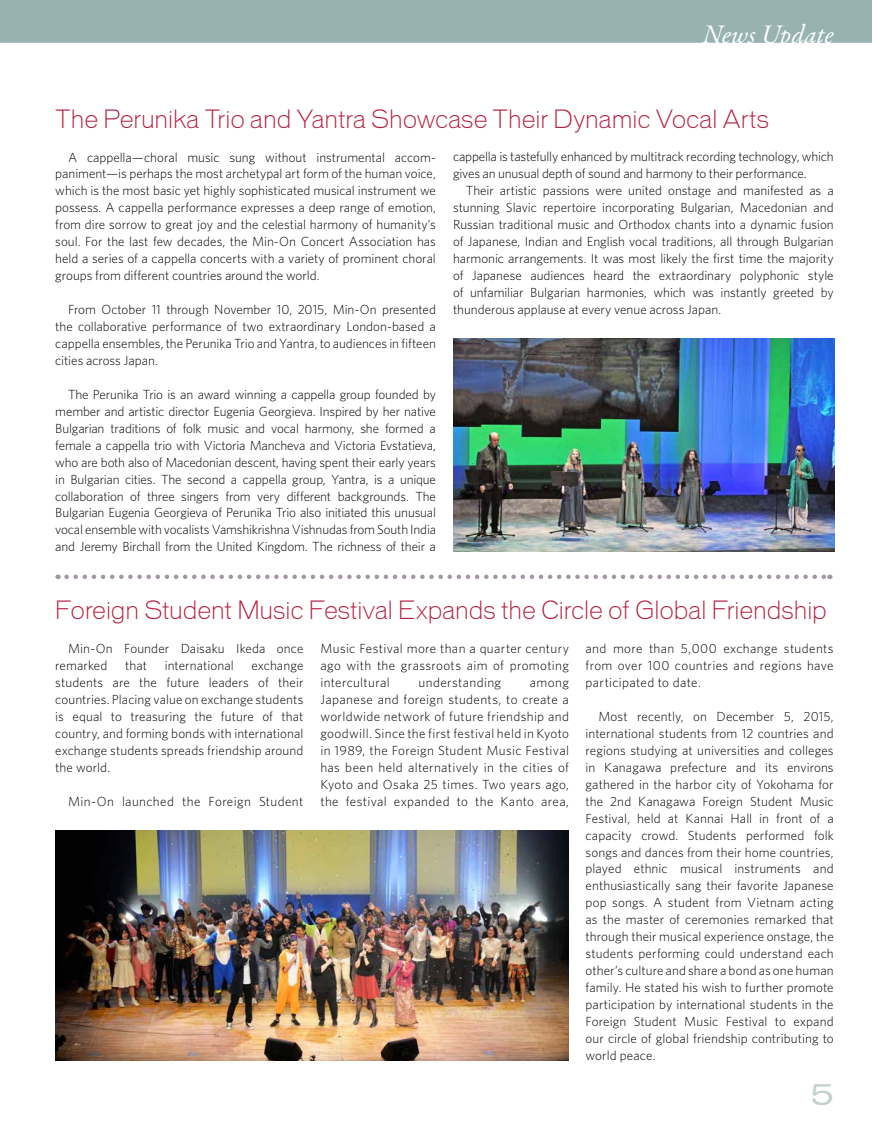
<style>
.page{position:relative;width:872px;height:1127px;background:#fff}
.page>*{position:absolute;margin:0;border:0;box-sizing:border-box;transform-origin:0 0}
.t1{font:italic 27px "Garamond Premr Pro";letter-spacing:-.005em;color:#fff}
.t2{font:expanded 27px "Vonnes";color:#c3d1d0}
.t3{font:300 24px "Vonnes";letter-spacing:-.005em;color:#b6203f}
.t4{font:300 13.2px/17px "Whitney HTF";color:#000;text-align:justify}
.t5{font:300 13.2px "Whitney HTF";letter-spacing:.03em;color:#000}
</style>
<div class="page">
<img style="left:55px;top:830px;width:513px;height:230px">
<img style="left:453px;top:339px;width:381px;height:212px">
<div style="left:0;top:0;width:872px;height:43px;background:#98b2b2"></div>
<svg style="left:66px;top:574px;width:764px;height:5px"></svg>
<h1 class="t1" style="left:702px;top:17px;width:133px">News Update</h1>
<h2 class="t3" style="left:55px;top:105px;width:715px">The Perunika Trio and Yantra Showcase Their Dynamic Vocal Arts</h2>
<p class="t4" style="left:55px;top:148px;width:382px;text-indent:13px">A cappella—choral music sung without instrumental accom&shy;paniment—is perhaps the most archetypal art form of the human voice, which is the most basic yet highly sophisticated musical instrument we possess. A cappella performance expresses a deep range of emotion, from dire sorrow to great joy and the celestial harmony of humanity’s soul. For the last few decades, the Min-On Concert Association has held a series of a cappella concerts with a variety of prominent choral groups from different countries around the world.</p>
<p class="t4" style="left:55px;top:301px;width:382px;text-indent:13px">From October 11 through November 10, 2015, Min-On presented the collaborative performance of two extraordinary London-based a cappella ensembles, the Perunika Trio and Yantra, to audiences in fifteen cities across Japan.</p>
<p class="t4" style="left:55px;top:385px;width:382px;text-indent:13px">The Perunika Trio is an award winning a cappella group founded by member and artistic director Eugenia Georgieva. Inspired by her native Bulgarian traditions of folk music and vocal harmony, she formed a female a cappella trio with Victoria Mancheva and Victoria Evstatieva, who are both also of Macedonian descent, having spent their early years in Bulgarian cities. The second a cappella group, Yantra, is a unique collaboration of three singers from very different backgrounds. The Bulgarian Eugenia Georgieva of Perunika Trio also initiated this unusual vocal ensemble with vocalists Vamshikrishna Vishnudas from South India and Jeremy Birchall from the United Kingdom. The richness of their a</p>
<p class="t4" style="left:453px;top:148px;width:382px">cappella is tastefully enhanced by multitrack recording technology, which gives an unusual depth of sound and harmony to their performance.</p>
<p class="t4" style="left:453px;top:182px;width:382px;text-indent:13px">Their artistic passions were united onstage and manifested as a stunning Slavic repertoire incorporating Bulgarian, Macedonian and Russian traditional music and Orthodox chants into a dynamic fusion of Japanese, Indian and English vocal traditions, all through Bulgarian harmonic arrangements. It was most likely the first time the majority of Japanese audiences heard the extraordinary polyphonic style of unfamiliar Bulgarian harmonies, which was instantly greeted by thunderous applause at every venue across Japan.</p>
<h2 class="t3" style="left:55px;top:596px;width:773px">Foreign Student Music Festival Expands the Circle of Global Friendship</h2>
<p class="t4" style="left:55px;top:640px;width:250px;text-indent:13px">Min-On Founder Daisaku Ikeda once remarked</p>
<p class="t4" style="left:55px;top:657px;width:250px;text-indent:196px">exchange students are the future leaders of their countries. Placing value on exchange students is equal to treasuring the future of that country, and forming bonds with international exchange students spreads friendship around the world.</p>
<p class="t5" style="left:68px;top:793px;width:237px">Min-On launched the Foreign Student</p>
<p class="t4" style="left:125px;top:657px;width:23px">that</p>
<p class="t4" style="left:165px;top:657px;width:71px">international</p>
<p class="t4" style="left:320px;top:640px;width:250px">Music Festival more than a quarter century ago with the grassroots aim of promoting intercultural</p>
<p class="t5" style="left:418px;top:675px;width:84px">understanding</p>
<p class="t4" style="left:320px;top:674px;width:250px;text-indent:209px">among Japanese and foreign students, to create a worldwide network of future friendship and goodwill. Since the first festival held in Kyoto in 1989, the Foreign Student Music Festival has been held alternatively in the cities of Kyoto and Osaka 25 times. Two years ago, the festival expanded to the Kanto area,</p>
<p class="t4" style="left:585px;top:640px;width:250px">and more than 5,000 exchange students from over 100 countries and regions have participated to date.</p>
<p class="t4" style="left:585px;top:707px;width:250px;text-indent:13px">Most recently, on December 5, 2015, international students from 12 countries and regions studying at universities and colleges in Kanagawa prefecture and its environs gathered in the harbor city of Yokohama for the 2nd Kanagawa Foreign Student Music Festival, held at Kannai Hall in front of a capacity crowd. Students performed folk songs and dances from their home countries, played ethnic musical instruments and enthusiastically sang their favorite Japanese pop songs. A student from Vietnam acting as the master of ceremonies remarked that through their musical experience onstage, the students performing could understand each other’s culture and share a bond as one human family. He stated his wish to further promote participation by international students in the Foreign Student Music Festival to expand our circle of global friendship contributing to world peace.</p>
<h1 class="t2" style="left:810px;top:1078px;width:24px">5</h1>
</div>
